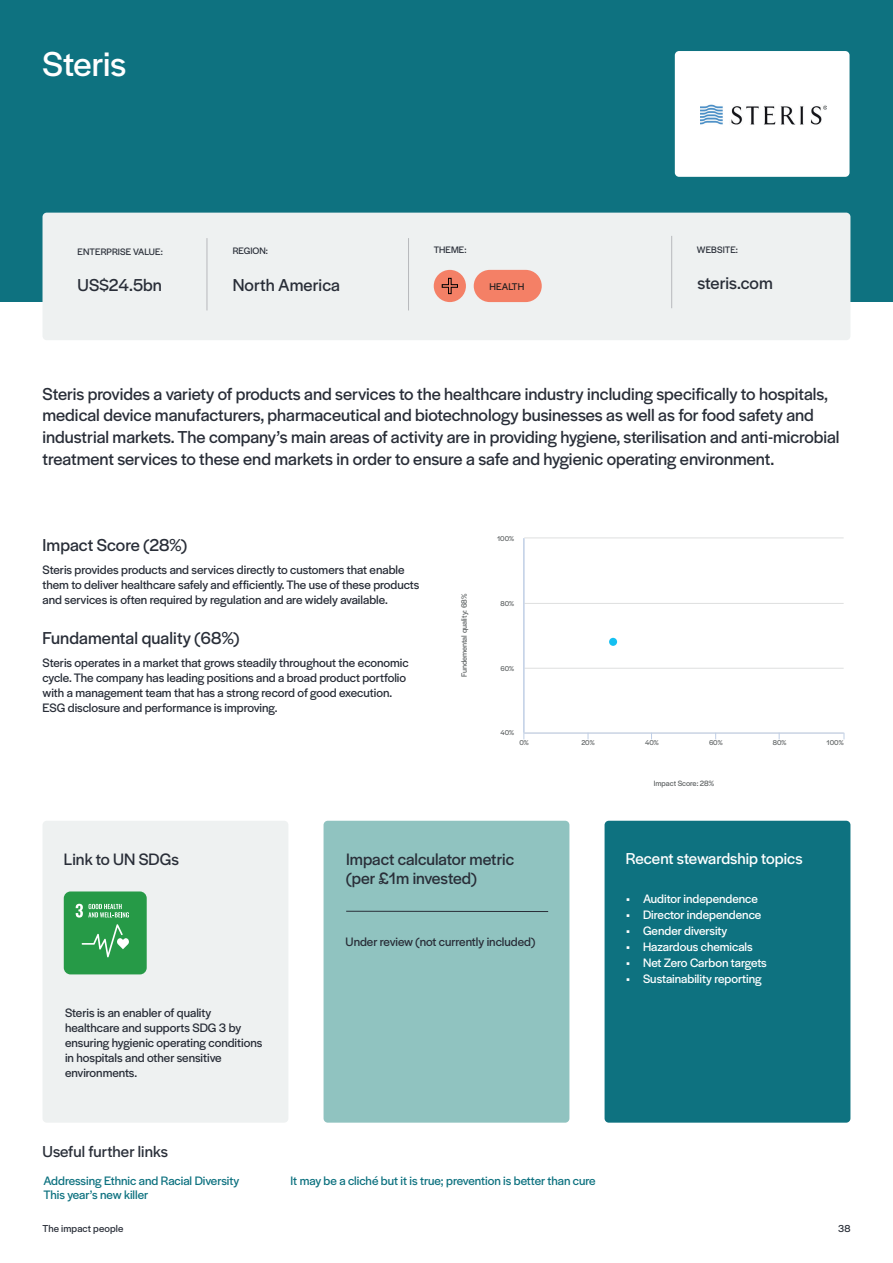
<style>
.page{position:relative;width:893px;height:1263px;background:#fff}
.page>*{position:absolute;margin:0;border:0;box-sizing:border-box;transform-origin:0 0}
.t1{font:36px "Halyard Display";letter-spacing:-.005em;color:#fff}
.t2{font:18px/21.8px "Halyard Display";color:#292e38}
.t3{font:17.25px/19.5px "Halyard Display";color:#292e38}
.t4{font:16.5px "Halyard Display";color:#fff}
.t5{font:16.5px "Halyard Display";letter-spacing:.005em;color:#292e38}
.t6{font:12.75px/15px "Halyard Display";color:#292e38}
.t7{font:12.75px "Halyard Display";color:#fff}
.t8{font:12.75px/14.2px "Halyard Display";color:#0e7280}
.t9{font:10.5px "Halyard Display";letter-spacing:.01em;color:#292e38}
.t10{font:10.2px "Halyard Display";letter-spacing:.005em;color:#231f20}
.t11{font:9.75px "Halyard Display";letter-spacing:.005em;color:#292e38}
.t12{font:7.95px "Halyard Display";color:#5d6162}
.t13{font:7.35px "Halyard Display";letter-spacing:-.005em;color:#5d6162}
</style>
<div class="page">
<div style="left:0;top:0;width:893px;height:302px;background:#0e7280"></div>
<div style="left:43px;top:213px;width:807px;height:127px;background:#eef1f1;border-radius:4px"></div>
<div style="left:43px;top:821px;width:245px;height:302px;background:#eef1f1;border-radius:4px"></div>
<div style="left:605px;top:821px;width:245px;height:302px;background:#0e7280;border-radius:4px"></div>
<div style="left:324px;top:821px;width:245px;height:302px;background:#90c3c0;border-radius:4px"></div>
<div style="left:675px;top:51px;width:174px;height:126px;background:#fff;border-radius:4px"></div>
<hr style="left:207px;top:238px;width:1px;height:72px;background:#b7b9bc">
<hr style="left:408px;top:238px;width:1px;height:72px;background:#b7b9bc">
<hr style="left:671px;top:236px;width:1px;height:72px;background:#b7b9bc">
<div style="left:64px;top:891px;width:83px;height:83px;background:#269a47;border-radius:7px"></div>
<svg style="left:76px;top:904px;width:53px;height:13px"></svg>
<svg style="left:82px;top:924px;width:47px;height:33px"></svg>
<hr style="left:346px;top:911px;width:202px;height:1px;background:#292e38">
<hr style="left:524px;top:668px;width:320px;height:1px;background:#dedfdf">
<hr style="left:524px;top:603px;width:320px;height:1px;background:#dedfdf">
<hr style="left:524px;top:538px;width:320px;height:1px;background:#dedfdf">
<hr style="left:524px;top:733px;width:320px;height:1px;background:#bfcee5">
<hr style="left:523px;top:538px;width:1px;height:195px;background:#bfcee5">
<div style="left:609px;top:638px;width:8px;height:8px;background:#15c0f1;border-radius:50%"></div>
<img style="left:701px;top:104px;width:125px;height:21px">
<div style="left:474px;top:270px;width:68px;height:32px;background:#f48066;border-radius:16px"></div>
<div style="left:434px;top:270px;width:32px;height:32px;background:#f48066;border-radius:50%"></div>
<svg style="left:442px;top:278px;width:16px;height:16px"></svg>
<h1 class="t1" style="left:43px;top:39px;width:85px">Steris</h1>
<p class="t11" style="left:78px;top:245px;width:87px">ENTERPRISE VALUE:</p>
<p class="t11" style="left:233px;top:244px;width:37px">REGION:</p>
<p class="t11" style="left:434px;top:243px;width:34px">THEME:</p>
<p class="t11" style="left:697px;top:242px;width:43px">WEBSITE:</p>
<h2 class="t2" style="left:78px;top:274px;width:86px">US$24.5bn</h2>
<h2 class="t2" style="left:233px;top:273px;width:109px">North America</h2>
<h2 class="t2" style="left:697px;top:271px;width:77px">steris.com</h2>
<p class="t10" style="left:489px;top:279px;width:36px">HEALTH</p>
<p class="t2" style="left:43px;top:382px;width:798px">Steris provides a variety of products and services to the healthcare industry including specifically to hospitals, medical device manufacturers, pharmaceutical and biotechnology businesses as well as for food safety and industrial markets. The company’s main areas of activity are in providing hygiene, sterilisation and anti-microbial treatment services to these end markets in order to ensure a safe and hygienic operating environment.</p>
<h2 class="t2" style="left:43px;top:533px;width:146px">Impact Score (28%)</h2>
<p class="t6" style="left:43px;top:562px;width:378px">Steris provides products and services directly to customers that enable them to deliver healthcare safely and efficiently. The use of these products and services is often required by regulation and are widely available.</p>
<h2 class="t2" style="left:43px;top:626px;width:198px">Fundamental quality (68%)</h2>
<p class="t6" style="left:43px;top:655px;width:368px">Steris operates in a market that grows steadily throughout the economic cycle. The company has leading positions and a broad product portfolio with a management team that has a strong record of good execution.<br>ESG disclosure and performance is improving.</p>
<p class="t12" style="left:459px;top:677px;width:85px;rotate:-90deg">Fundemental quality: 68%</p>
<p class="t13" style="left:497px;top:533px;width:19px">100%</p>
<p class="t13" style="left:501px;top:598px;width:15px">80%</p>
<p class="t13" style="left:500px;top:663px;width:15px">60%</p>
<p class="t13" style="left:500px;top:728px;width:15px">40%</p>
<p class="t13" style="left:519px;top:738px;width:11px">0%</p>
<p class="t13" style="left:581px;top:738px;width:15px">20%</p>
<p class="t13" style="left:645px;top:738px;width:15px">40%</p>
<p class="t13" style="left:709px;top:738px;width:15px">60%</p>
<p class="t13" style="left:773px;top:738px;width:15px">80%</p>
<p class="t13" style="left:826px;top:738px;width:19px">100%</p>
<p class="t12" style="left:654px;top:778px;width:62px">Impact Score: 28%</p>
<h3 class="t3" style="left:64px;top:848px;width:116px">Link to UN SDGs</h3>
<p class="t4" style="left:626px;top:847px;width:178px">Recent stewardship topics</p>
<h3 class="t3" style="left:346px;top:848px;width:169px">Impact calculator metric (per £1m invested)</h3>
<p class="t6" style="left:65px;top:1004px;width:199px">Steris is an enabler of quality healthcare and supports SDG 3 by ensuring hygienic operating conditions in hospitals and other sensitive environments.</p>
<p class="t5" style="left:43px;top:1140px;width:127px">Useful further links</p>
<p class="t6" style="left:346px;top:933px;width:191px">Under review (not currently included)</p>
<p class="t8" style="left:43px;top:1172px;width:197px">Addressing Ethnic and Racial Diversity<br>This year’s new killer</p>
<p class="t8" style="left:291px;top:1172px;width:307px">It may be a cliché but it is true; prevention is better than cure</p>
<p class="t7" style="left:626px;top:890px;width:133px">• Auditor independence</p>
<p class="t7" style="left:626px;top:906px;width:137px">• Director independence</p>
<p class="t7" style="left:626px;top:922px;width:103px">• Gender diversity</p>
<p class="t7" style="left:626px;top:938px;width:128px">• Hazardous chemicals</p>
<p class="t7" style="left:626px;top:954px;width:142px">• Net Zero Carbon targets</p>
<p class="t7" style="left:626px;top:970px;width:137px">• Sustainability reporting</p>
<p class="t9" style="left:43px;top:1221px;width:82px">The impact people</p>
<p class="t9" style="left:838px;top:1221px;width:14px">38</p>
</div>
